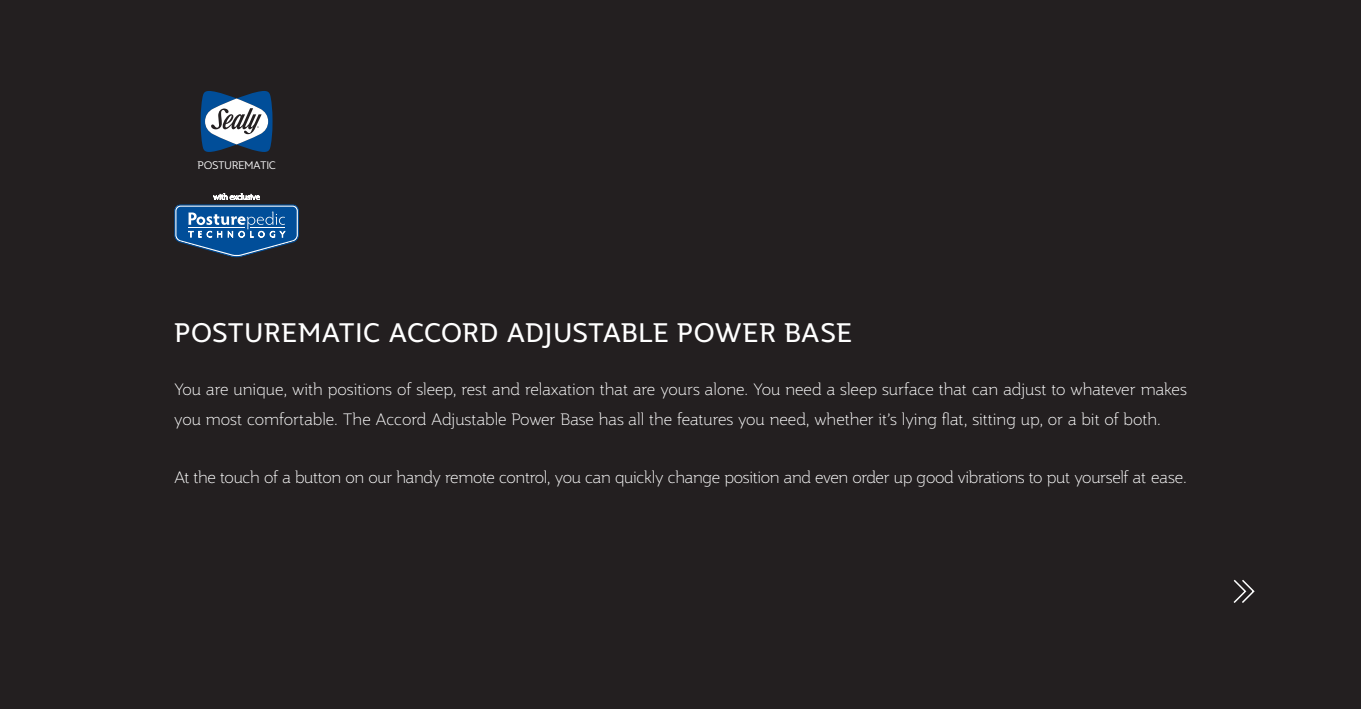
<style>
.page{position:relative;width:1361px;height:709px;background:#231f20}
.page>*{position:absolute;margin:0;border:0;box-sizing:border-box;transform-origin:0 0}
.t1{font:26px "Jotia";letter-spacing:-.015em;color:#fff}
.t2{font:100 16px/29.4px "Jotia";letter-spacing:-.005em;color:#fff}
.t3{font:300 10.6px "Jotia";letter-spacing:-.045em;color:#fff}
</style>
<div class="page">
<svg style="left:174px;top:193px;width:125px;height:64px"></svg>
<svg style="left:201px;top:91px;width:71px;height:61px;background:#6384a4"></svg>
<hr style="left:188px;top:227px;width:57px;height:1px;background:#fff">
<hr style="left:250px;top:227px;width:34px;height:1px;background:#fff">
<svg style="left:1233px;top:579px;width:22px;height:24px"></svg>
<p class="t3" style="left:197px;top:158px;width:80px">POSTUREMATIC</p>
<p class="t1" style="left:174px;top:315px;width:679px">POSTUREMATIC ACCORD ADJUSTABLE POWER BASE</p>
<p class="t2" style="left:174px;top:374px;width:1014px">You are unique, with positions of sleep, rest and relaxation that are yours alone. You need a sleep surface that can adjust to whatever makes you most comfortable. The Accord Adjustable Power Base has all the features you need, whether it’s lying flat, sitting up, or a bit of both.</p>
<p class="t2" style="left:174px;top:463px;width:1014px">At the touch of a button on our handy remote control, you can quickly change position and even order up good vibrations to put yourself at ease.</p>
</div>
